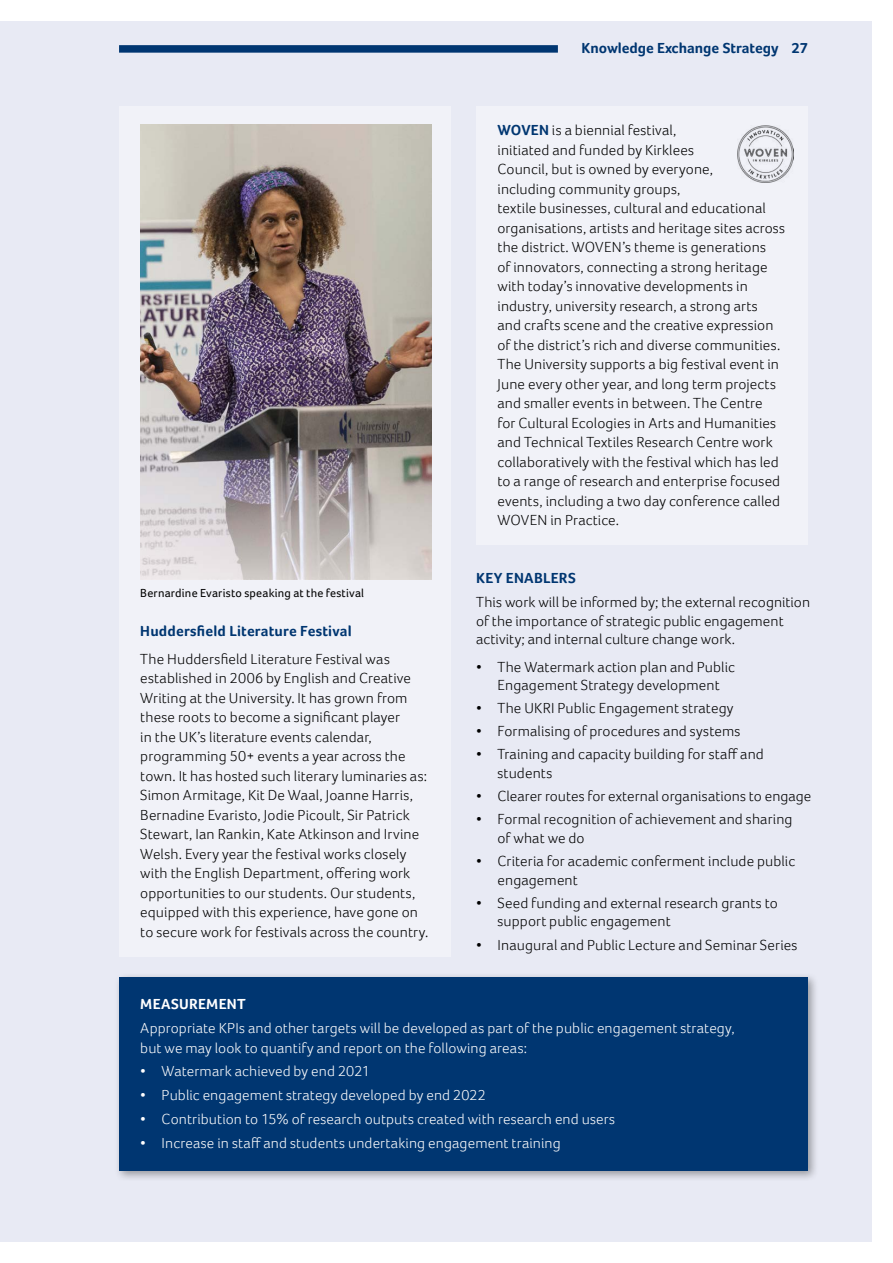
<style>
.page{position:relative;width:893px;height:1263px;background:#fff}
.page>*{position:absolute;margin:0;border:0;box-sizing:border-box;transform-origin:0 0}
.Body_copy_indented_6{font:300 15px/19.5px "Foco";letter-spacing:.01em;color:#000}
.Body_copy_2_spacing{font:300 15px/19.5px "Foco";letter-spacing:.01em;color:#000}
.Body_copy_bullets{font:300 15px/18.8px "Foco";letter-spacing:.01em;color:#000}
.Body_copy_bullets-2{font:300 15px "Foco";letter-spacing:.01em;color:#fff}
.Intro_standfirst{font:300 15px/19.5px "Foco";letter-spacing:.01em;color:#fff}
.Body_copy_with_2_spa{font:300 15px/18.8px "Foco";letter-spacing:.005em;color:#000}
.Body_bold_2_spacing{font:700 15px "Foco";letter-spacing:.01em;color:#003671}
.Body_copy_bullets_6{font:300 15px "Foco";letter-spacing:.01em;color:#000}
.Body_bold_2_spacing-2{font:700 15px "Foco";letter-spacing:.02em;color:#fff}
.Body_copy_2_spacing-2{font:12px "Foco";letter-spacing:.015em;color:#000}
.s1{font-weight:700;color:#003671}
</style>
<div class="page">
<div style="left:0;top:21px;width:872px;height:1221px;background:#e8eaf4"></div>
<div style="left:119px;top:45px;width:439px;height:8px;background:#003671"></div>
<div style="left:114px;top:972px;width:705px;height:210px;background:#000;opacity:.35"></div>
<div style="left:119px;top:977px;width:689px;height:194px;background:#003671"></div>
<div style="left:119px;top:106px;width:332px;height:851px;background:#f1f2f8"></div>
<div style="left:476px;top:106px;width:332px;height:439px;background:#f1f2f8"></div>
<img style="left:140px;top:124px;width:292px;height:456px">
<img style="left:737px;top:126px;width:57px;height:56px">
<p class="Body_bold_2_spacing" style="left:581px;top:39px;width:228px">Knowledge Exchange Strategy 27</p>
<p class="Body_copy_2_spacing-2" style="left:140px;top:586px;width:225px">Bernardine Evaristo speaking at the festival</p>
<p class="Body_bold_2_spacing" style="left:140px;top:622px;width:213px">Huddersfield Literature Festival</p>
<p class="Body_copy_2_spacing" style="left:140px;top:649px;width:290px">The Huddersfield Literature Festival was established in 2006 by English and Creative Writing at the University. It has grown from these roots to become a significant player<br>in the UK’s literature events calendar, programming 50+ events a year across the town. It has hosted such literary luminaries as:<br>Simon Armitage, Kit De Waal, Joanne Harris, Bernadine Evaristo, Jodie Picoult, Sir Patrick Stewart, Ian Rankin, Kate Atkinson and Irvine Welsh. Every year the festival works closely with the English Department, offering work opportunities to our students. Our students, equipped with this experience, have gone on to secure work for festivals across the country.</p>
<p class="Body_copy_indented_6" style="left:497px;top:120px;width:289px"><span class="s1">WOVEN</span> is a biennial festival,<br>initiated and funded by Kirklees<br>Council, but is owned by everyone,<br>including community groups,<br>textile businesses, cultural and educational organisations, artists and heritage sites across the district. WOVEN’s theme is generations<br>of innovators, connecting a strong heritage with today’s innovative developments in industry, university research, a strong arts and crafts scene and the creative expression of the district’s rich and diverse communities.<br>The University supports a big festival event in June every other year, and long term projects and smaller events in between. The Centre<br>for Cultural Ecologies in Arts and Humanities and Technical Textiles Research Centre work collaboratively with the festival which has led to a range of research and enterprise focused events, including a two day conference called WOVEN in Practice.</p>
<p class="Body_bold_2_spacing" style="left:476px;top:569px;width:101px">KEY ENABLERS</p>
<p class="Body_copy_with_2_spa" style="left:476px;top:592px;width:335px">This work will be informed by; the external recognition of the importance of strategic public engagement activity; and internal culture change work.</p>
<p class="Body_copy_bullets" style="left:476px;top:657px;width:260px;text-align:center">• The Watermark action plan and Public<br>Engagement Strategy development</p>
<p class="Body_copy_bullets" style="left:476px;top:699px;width:259px">• The UKRI Public Engagement strategy</p>
<p class="Body_copy_bullets" style="left:476px;top:722px;width:266px">• Formalising of procedures and systems</p>
<p class="Body_copy_bullets" style="left:497px;top:745px;width:268px;text-indent:-21px">• Training and capacity building for staff and students</p>
<p class="Body_copy_bullets" style="left:476px;top:786px;width:337px">• Clearer routes for external organisations to engage</p>
<p class="Body_copy_bullets" style="left:497px;top:809px;width:297px;text-indent:-21px">• Formal recognition of achievement and sharing of what we do</p>
<p class="Body_copy_bullets" style="left:497px;top:851px;width:299px;text-indent:-21px">• Criteria for academic conferment include public engagement</p>
<p class="Body_copy_bullets" style="left:497px;top:893px;width:282px;text-indent:-21px">• Seed funding and external research grants to support public engagement</p>
<p class="Body_copy_bullets_6" style="left:476px;top:936px;width:323px">• Inaugural and Public Lecture and Seminar Series</p>
<p class="Body_bold_2_spacing-2" style="left:140px;top:995px;width:107px">MEASUREMENT</p>
<p class="Intro_standfirst" style="left:140px;top:1018px;width:596px">Appropriate KPIs and other targets will be developed as part of the public engagement strategy, but we may look to quantify and report on the following areas:</p>
<p class="Body_copy_bullets-2" style="left:140px;top:1062px;width:231px">• Watermark achieved by end 2021</p>
<p class="Body_copy_bullets-2" style="left:140px;top:1086px;width:347px">• Public engagement strategy developed by end 2022</p>
<p class="Body_copy_bullets-2" style="left:140px;top:1110px;width:476px">• Contribution to 15% of research outputs created with research end users</p>
<p class="Body_copy_bullets-2" style="left:140px;top:1134px;width:422px">• Increase in staff and students undertaking engagement training</p>
</div>
